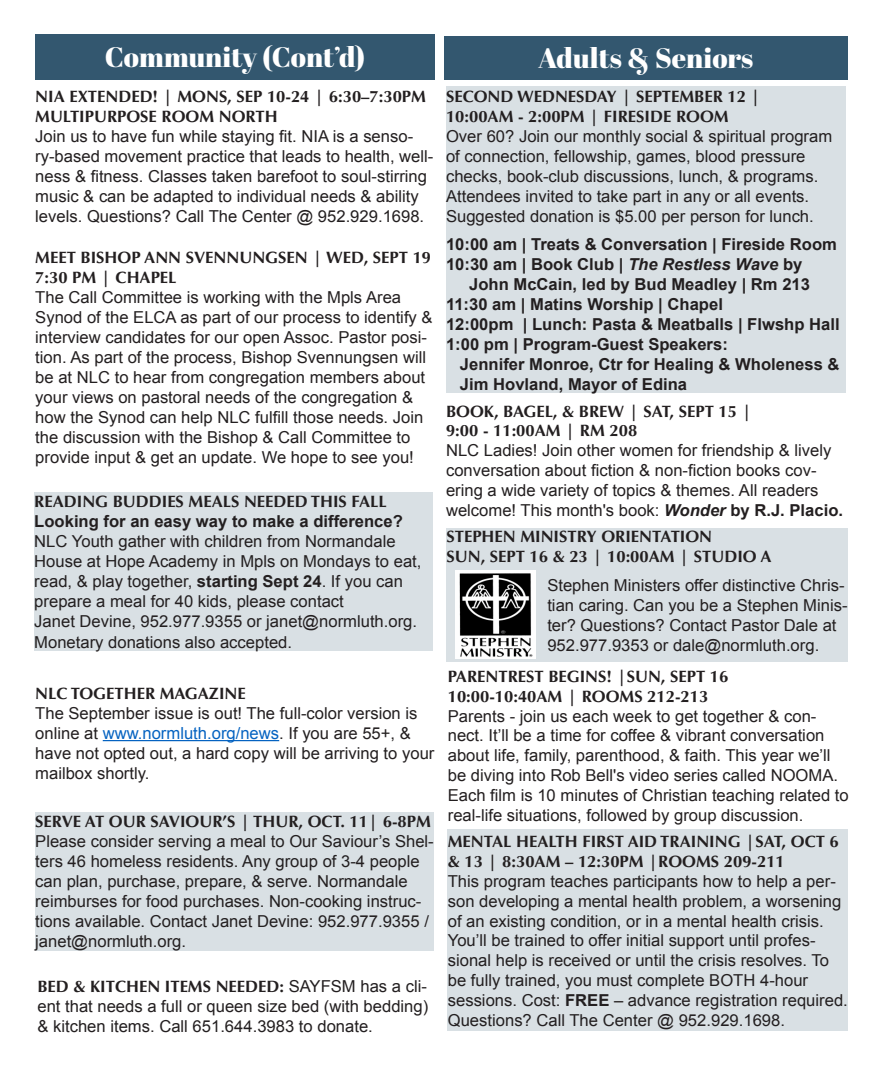
<style>
.page{position:relative;width:882px;height:1071px;background:#fff}
.page>*{position:absolute;margin:0;border:0;box-sizing:border-box;transform-origin:0 0}
.t1{font:28px "Abril Fatface";color:#fff}
.t2{font:16.45px/19.9px "Arial";color:#231f20}
.t3{font:700 16.45px/19.9px "Optima LT Std";color:#231f20}
.t4{font:700 16.45px/19.9px "Arial";color:#231f20}
.s1{font-weight:700}
.s2{font-size:16.62px;color:#0563c1}
.s3{font-family:"Optima LT Std";font-weight:700}
.s4{font-style:italic}
.s5{font-weight:700;font-style:italic}
</style>
<div class="page">
<div style="left:34px;top:492px;width:399px;height:158px;background:#d9e0e4"></div>
<div style="left:35px;top:34px;width:400px;height:46px;background:#33576f"></div>
<div style="left:444px;top:36px;width:404px;height:44px;background:#33576f"></div>
<hr style="left:103px;top:740px;width:176px;height:1px;background:#0563c1">
<div style="left:446px;top:528px;width:402px;height:134px;background:#d9e0e4"></div>
<img style="left:456px;top:571px;width:80px;height:87px">
<div style="left:446px;top:87px;width:399px;height:306px;background:#d9e0e4"></div>
<div style="left:448px;top:830px;width:400px;height:201px;background:#d9e0e4"></div>
<div style="left:35px;top:812px;width:399px;height:139px;background:#d9e0e4"></div>
<h1 class="t1" style="left:105px;top:37px;width:262px">Community (Cont’d)</h1>
<h1 class="t1" style="left:538px;top:38px;width:217px">Adults &amp; Seniors</h1>
<p class="t3" style="left:35px;top:87px;width:392px">NIA EXTENDED! | MONS, SEP 10-24 | 6:30–7:30PM<br>MULTIPURPOSE ROOM NORTH</p>
<p class="t2" style="left:35px;top:126px;width:400px">Join us to have fun while staying fit. NIA is a senso&shy;ry-based movement practice that leads to health, well&shy;ness &amp; fitness. Classes taken barefoot to soul-stirring music &amp; can be adapted to individual needs &amp; ability levels. Questions? Call The Center @ 952.929.1698.</p>
<p class="t3" style="left:35px;top:248px;width:397px">MEET BISHOP ANN SVENNUNGSEN | WED, SEPT 19<br>7:30 PM | CHAPEL</p>
<p class="t2" style="left:35px;top:287px;width:399px">The Call Committee is working with the Mpls Area Synod of the ELCA as part of our process to identify &amp; interview candidates for our open Assoc. Pastor posi&shy;tion. As part of the process, Bishop Svennungsen will be at NLC to hear from congregation members about your views on pastoral needs of the congregation &amp; how the Synod can help NLC fulfill those needs. Join the discussion with the Bishop &amp; Call Committee to provide input &amp; get an update. We hope to see you!</p>
<p class="t3" style="left:34px;top:491px;width:354px">READING BUDDIES MEALS NEEDED THIS FALL</p>
<p class="t2" style="left:34px;top:511px;width:389px"><span class="s1">Looking for an easy way to make a difference?<br></span>NLC Youth gather with children from Normandale House at Hope Academy in Mpls on Mondays to eat, read, &amp; play together, <span class="s1">starting Sept 24</span>. If you can prepare a meal for 40 kids, please contact</p>
<p class="t2" style="left:34px;top:610px;width:384px;line-height:21px">Janet Devine, 952.977.9355 or janet@normluth.org.<br>Monetary donations also accepted.</p>
<p class="t3" style="left:35px;top:684px;width:212px">NLC TOGETHER MAGAZINE</p>
<p class="t2" style="left:35px;top:703px;width:401px">The September issue is out! The full-color version is online at <span class="s2">www.normluth.org/news</span>. If you are 55+, &amp; have not opted out, a hard copy will be arriving to your mailbox shortly.</p>
<p class="t3" style="left:35px;top:812px;width:397px">SERVE AT OUR SAVIOUR’S | THUR, OCT. 11| 6-8PM</p>
<p class="t2" style="left:35px;top:832px;width:400px">Please consider serving a meal to Our Saviour’s Shel&shy;ters 46 homeless residents. Any group of 3-4 people can plan, purchase, prepare, &amp; serve. Normandale reimburses for food purchases. Non-cooking instruc&shy;tions available. Contact Janet Devine: 952.977.9355 / janet@normluth.org.</p>
<p class="t2" style="left:37px;top:976px;width:392px;text-align:justify"><span class="s3">BED &amp; KITCHEN ITEMS NEEDED:</span> SAYFSM has a cli&shy;ent that needs a full or queen size bed (with bedding) &amp; kitchen items. Call 651.644.3983 to donate.</p>
<p class="t3" style="left:446px;top:87px;width:316px">SECOND WEDNESDAY | SEPTEMBER 12 |</p>
<p class="t3" style="left:446px;top:107px;width:284px">10:00AM - 2:00PM | FIRESIDE ROOM</p>
<p class="t2" style="left:446px;top:126px;width:388px">Over 60? Join our monthly social &amp; spiritual program of connection, fellowship, games, blood pressure checks, book-club discussions, lunch, &amp; programs.<br>Attendees invited to take part in any or all events.<br>Suggested donation is $5.00 per person for lunch.</p>
<p class="t4" style="left:446px;top:235px;width:392px">10:00 am | Treats &amp; Conversation | Fireside Room</p>
<p class="t4" style="left:446px;top:255px;width:358px">10:30 am | Book Club | <span class="s4">The Restless Wave</span> by</p>
<p class="t4" style="left:469px;top:274px;width:342px">John McCain, led by Bud Meadley | Rm 213</p>
<p class="t4" style="left:446px;top:294px;width:278px">11:30 am | Matins Worship | Chapel</p>
<p class="t4" style="left:446px;top:314px;width:395px">12:00pm | Lunch: Pasta &amp; Meatballs | Flwshp Hall</p>
<p class="t4" style="left:446px;top:334px;width:283px">1:00 pm | Program-Guest Speakers:</p>
<p class="t4" style="left:460px;top:354px;width:381px">Jennifer Monroe, Ctr for Healing &amp; Wholeness &amp;<br>Jim Hovland, Mayor of Edina</p>
<p class="t3" style="left:446px;top:401px;width:307px">BOOK, BAGEL, &amp; BREW | SAT, SEPT 15 |</p>
<p class="t3" style="left:446px;top:421px;width:193px">9:00 - 11:00AM | RM 208</p>
<p class="t2" style="left:446px;top:441px;width:399px">NLC Ladies! Join other women for friendship &amp; lively conversation about fiction &amp; non-fiction books cov&shy;ering a wide variety of topics &amp; themes. All readers welcome! This month's book: <span class="s5">Wonder</span> <span class="s1">by R.J. Placio.</span></p>
<p class="t3" style="left:446px;top:527px;width:267px">STEPHEN MINISTRY ORIENTATION</p>
<p class="t3" style="left:446px;top:547px;width:327px">SUN, SEPT 16 &amp; 23 | 10:00AM | STUDIO A</p>
<p class="t2" style="left:547px;top:575px;width:302px">Stephen Ministers offer distinctive Chris&shy;tian caring. Can you be a Stephen Minis&shy;ter? Questions? Contact Pastor Dale at 952.977.9353 or dale@normluth.org.</p>
<p class="t3" style="left:448px;top:666px;width:282px">PARENTREST BEGINS! |SUN, SEPT 16</p>
<p class="t3" style="left:448px;top:686px;width:262px">10:00-10:40AM | ROOMS 212-213</p>
<p class="t2" style="left:448px;top:706px;width:403px">Parents - join us each week to get together &amp; con&shy;nect. It’ll be a time for coffee &amp; vibrant conversation about life, family, parenthood, &amp; faith. This year we’ll be diving into Rob Bell's video series called NOOMA.<br>Each film is 10 minutes of Christian teaching related to real-life situations, followed by group discussion.</p>
<p class="t3" style="left:448px;top:831px;width:393px">MENTAL HEALTH FIRST AID TRAINING |SAT, OCT 6 &amp; 13 | 8:30AM – 12:30PM |ROOMS 209-211</p>
<p class="t2" style="left:448px;top:871px;width:402px">This program teaches participants how to help a per&shy;son developing a mental health problem, a worsening of an existing condition, or in a mental health crisis.<br>You’ll be trained to offer initial support until profes&shy;sional help is received or until the crisis resolves. To be fully trained, you must complete BOTH 4-hour sessions. Cost: <span class="s1">FREE</span> – advance registration required.<br>Questions? Call The Center @ 952.929.1698.</p>
</div>
